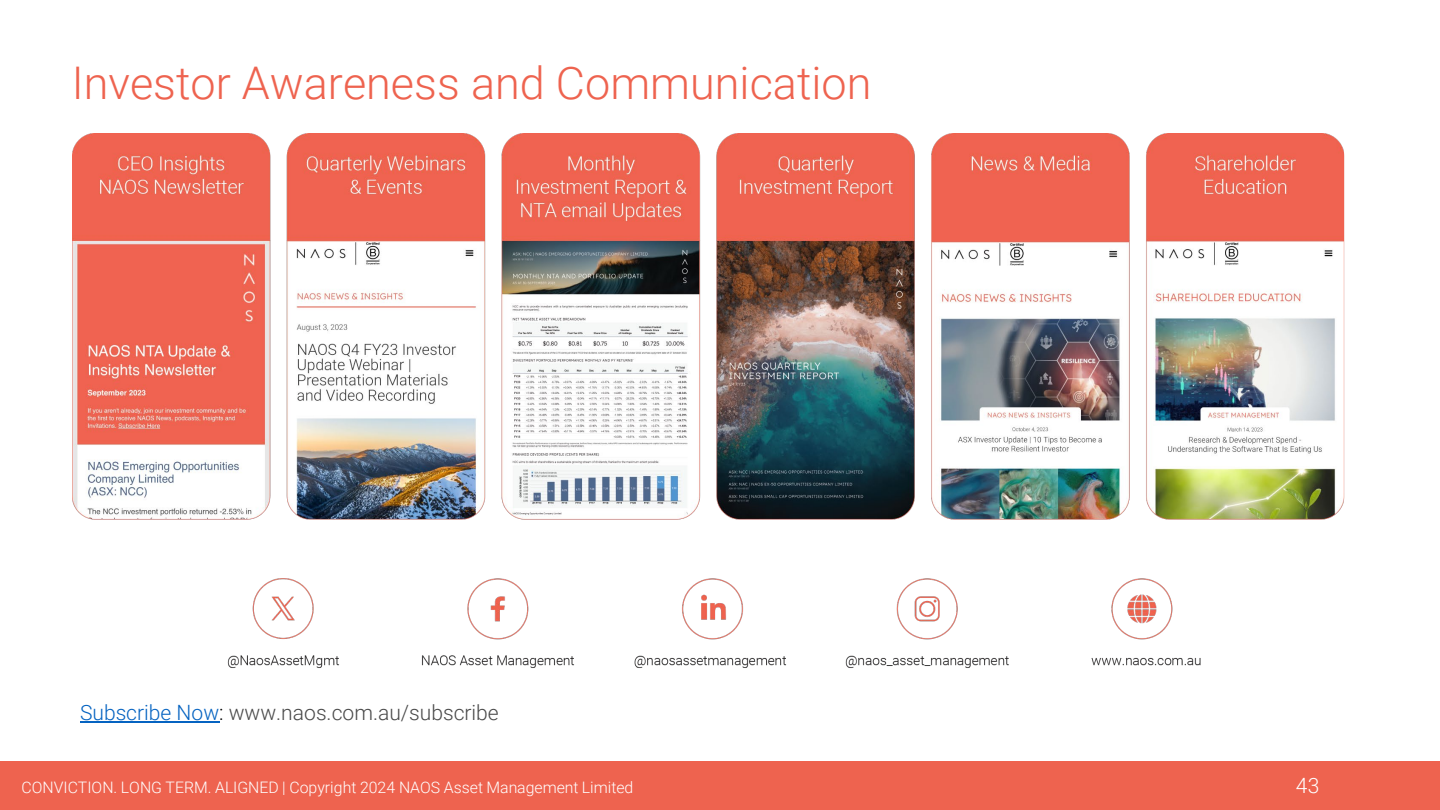
<style>
.page{position:relative;width:1440px;height:810px;background:#fff}
.page>*{position:absolute;margin:0;border:0;box-sizing:border-box;transform-origin:0 0}
.t1{font:300 45px "Roboto";color:#ee634f}
.t2{font:300 21px "Roboto";color:#494949}
.t3{font:300 21px "Roboto";color:#fff}
.t4{font:300 15.9px "Roboto";color:#fff}
.s1{color:#0563c1}
.s2{color:#000}
</style>
<div class="page">
<div style="left:0;top:761px;width:1440px;height:49px;background:#ee634f"></div>
<hr style="left:80px;top:721px;width:139px;height:1px;background:#0563c1">
<img style="left:73px;top:134px;width:1272px;height:534px">
<h2 class="t1" style="left:72px;top:52px;width:801px">Investor Awareness and Communication</h2>
<p class="t2" style="left:80px;top:698px;width:420px"><span class="s1">Subscribe Now</span><span class="s2">:</span> www.naos.com.au/subscribe</p>
<p class="t4" style="left:22px;top:776px;width:613px">CONVICTION. LONG TERM. ALIGNED | Copyright 2024 NAOS Asset Management Limited</p>
<h2 class="t3" style="left:1296px;top:771px;width:25px">43</h2>
</div>
